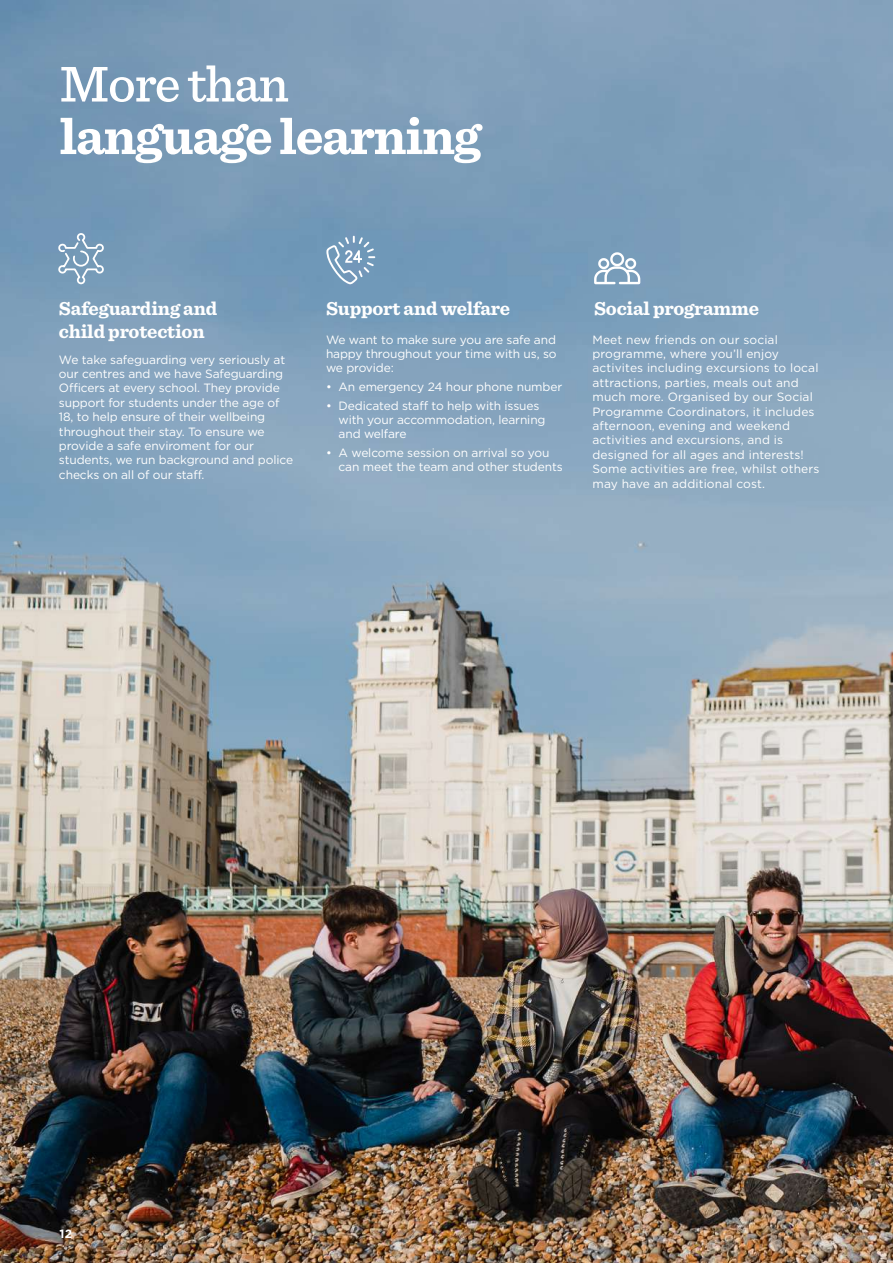
<style>
.page{position:relative;width:893px;height:1263px;background:#fff}
.page>*{position:absolute;margin:0;border:0;box-sizing:border-box;transform-origin:0 0}
.t1{font:700 52.5px "Sentinel";letter-spacing:-.025em;color:#fff}
.t2{font:500 52.5px "Sentinel";letter-spacing:-.025em;color:#fff}
.t3{font:700 19.5px/23.4px "Sentinel";letter-spacing:-.01em;color:#fff}
.t4{font:12px/14.4px "Gotham";letter-spacing:-.01em;color:#fff}
.t5{font:12px/14.4px "Gotham";letter-spacing:.01em;color:#fff}
.t6{font:700 12px "Gotham";color:#fff}
</style>
<div class="page">
<img style="left:0;top:0;width:893px;height:1263px">
<svg style="left:326px;top:236px;width:49px;height:48px;background:#8aaac5"></svg>
<svg style="left:56px;top:232px;width:50px;height:53px;background:#8ba9c2"></svg>
<svg style="left:594px;top:252px;width:46px;height:32px"></svg>
<h1 class="t2" style="left:60px;top:44px;width:231px">More than</h1>
<h1 class="t1" style="left:60px;top:95px;width:423px">language learning</h1>
<h2 class="t3" style="left:59px;top:296px;width:160px">Safeguarding and child protection</h2>
<p class="t4" style="left:59px;top:352px;width:236px">We take safeguarding very seriously at our centres and we have Safeguarding Officers at every school. They provide support for students under the age of 18, to help ensure of their wellbeing throughout their stay. To ensure we provide a safe enviroment for our students, we run background and police checks on all of our staff.</p>
<h2 class="t3" style="left:326px;top:296px;width:186px">Support and welfare</h2>
<p class="t4" style="left:326px;top:332px;width:232px;text-align:justify">We want to make sure you are safe and happy throughout your time with us, so we provide:</p>
<p class="t4" style="left:326px;top:379px;width:238px">• An emergency 24 hour phone number</p>
<p class="t4" style="left:339px;top:398px;width:208px;text-indent:-13px">• Dedicated staff to help with issues with your accommodation, learning and welfare</p>
<p class="t4" style="left:339px;top:445px;width:226px;text-indent:-13px">• A welcome session on arrival so you can meet the team and other students</p>
<h2 class="t3" style="left:594px;top:296px;width:167px">Social programme</h2>
<p class="t5" style="left:592px;top:332px;width:228px">Meet new friends on our social programme, where you’ll enjoy activites including excursions to local attractions, parties, meals out and much more. Organised by our Social Programme Coordinators, it includes afternoon, evening and weekend activities and excursions, and is designed for all ages and interests!<br>Some activities are free, whilst others may have an additional cost.</p>
<p class="t6" style="left:60px;top:1225px;width:14px">12</p>
</div>
